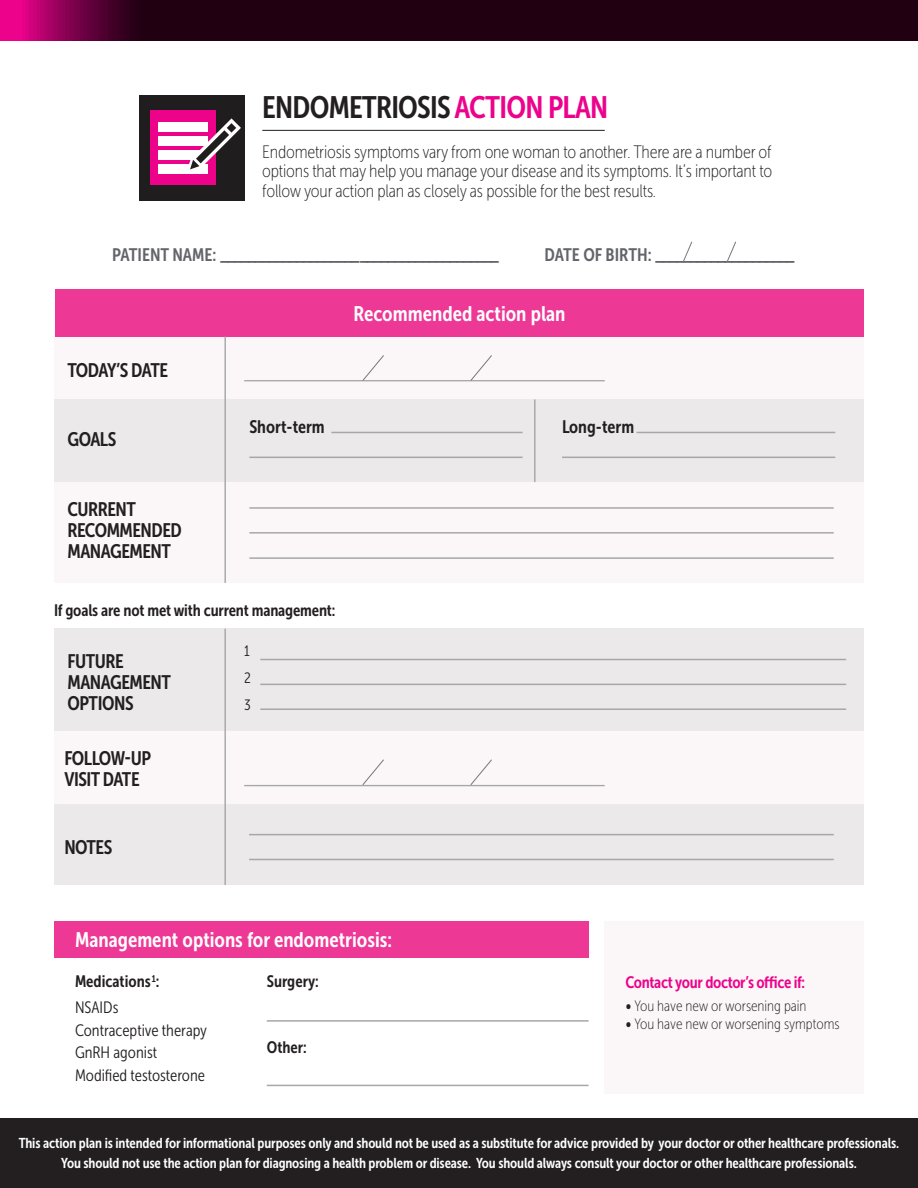
<style>
.page{position:relative;width:918px;height:1188px;background:#fff}
.page>*{position:absolute;margin:0;border:0;box-sizing:border-box;transform-origin:0 0}
.t1{font:30.9px "Museo Sans Cond 700";letter-spacing:-.025em;color:#231f20}
.t2{font:21px "Museo Sans Cond 700";color:#fff}
.t3{font:19.5px/21px "Museo Sans Cond 700";letter-spacing:-.025em;color:#231f20}
.t4{font:18px/19.5px "Museo Sans Cond 100";letter-spacing:-.01em;color:#231f20;text-align:justify}
.t5{font:18px "Museo Sans Cond 700";color:#63656a}
.t6{font:18px "Museo Sans Cond 700";color:#231f20}
.t7{font:16.5px "Museo Sans Cond 700";letter-spacing:-.01em;color:#231f20}
.t8{font:16.5px "Museo Sans Cond 300";color:#231f20}
.t9{font:16.5px "Museo Sans Cond 700";letter-spacing:-.02em;color:#ed028c}
.t10{font:15px "Museo Sans Cond 100";color:#231f20}
.t11{font:15px "Museo Sans Cond 300";color:#231f20}
.t12{font:14.25px/19.5px "Museo Sans Cond 700";letter-spacing:-.01em;color:#fff;text-align:center}
.s1{color:#ed028c}
.s2{font-family:"Museo Sans Cond 700"}
</style>
<div class="page">
<div style="left:0;top:1119px;width:918px;height:69px;background:#231f20"></div>
<svg style="left:683px;top:241px;width:10px;height:21px"></svg>
<svg style="left:726px;top:241px;width:10px;height:21px"></svg>
<div style="left:54px;top:399px;width:810px;height:83px;background:#ece9ea"></div>
<div style="left:54px;top:725px;width:810px;height:80px;background:#fbf7f8"></div>
<div style="left:605px;top:921px;width:259px;height:172px;background:#fbf7f8"></div>
<div style="left:54px;top:482px;width:810px;height:101px;background:#fbf7f8"></div>
<div style="left:54px;top:629px;width:810px;height:102px;background:#ece9ea"></div>
<div style="left:54px;top:805px;width:810px;height:80px;background:#ece9ea"></div>
<div style="left:54px;top:331px;width:810px;height:68px;background:#fbf7f8"></div>
<div style="left:55px;top:289px;width:809px;height:48px;background:#ed3896"></div>
<hr style="left:224px;top:337px;width:2px;height:246px;background:#aaaaac">
<hr style="left:224px;top:629px;width:2px;height:256px;background:#aaaaac">
<hr style="left:534px;top:399px;width:2px;height:83px;background:#aaaaac">
<hr style="left:249px;top:834px;width:585px;height:1px;background:#a7a7aa">
<hr style="left:249px;top:859px;width:585px;height:1px;background:#a7a7aa">
<hr style="left:249px;top:557px;width:585px;height:2px;background:#a7a7aa">
<hr style="left:249px;top:507px;width:585px;height:2px;background:#a7a7aa">
<hr style="left:249px;top:532px;width:585px;height:2px;background:#a7a7aa">
<hr style="left:260px;top:659px;width:586px;height:1px;background:#a7a7aa">
<hr style="left:260px;top:684px;width:586px;height:1px;background:#a7a7aa">
<hr style="left:260px;top:708px;width:586px;height:2px;background:#a7a7aa">
<hr style="left:244px;top:380px;width:361px;height:1px;background:#a7a7aa">
<svg style="left:361px;top:355px;width:24px;height:27px"></svg>
<svg style="left:469px;top:355px;width:24px;height:27px"></svg>
<hr style="left:244px;top:785px;width:361px;height:1px;background:#a7a7aa">
<svg style="left:362px;top:759px;width:22px;height:26px"></svg>
<svg style="left:470px;top:759px;width:22px;height:26px"></svg>
<hr style="left:331px;top:432px;width:192px;height:1px;background:#a7a7aa">
<hr style="left:249px;top:457px;width:274px;height:1px;background:#a7a7aa">
<hr style="left:637px;top:432px;width:198px;height:1px;background:#a7a7aa">
<hr style="left:562px;top:457px;width:273px;height:1px;background:#a7a7aa">
<hr style="left:267px;top:1020px;width:322px;height:2px;background:#a7a7aa">
<hr style="left:267px;top:1085px;width:322px;height:1px;background:#a7a7aa">
<div style="left:54px;top:921px;width:535px;height:37px;background:#ed3896"></div>
<svg style="left:0;top:0;width:918px;height:41px"></svg>
<div style="left:139px;top:95px;width:105px;height:106px;background:#201d1e"></div>
<div style="left:150px;top:111px;width:65px;height:74px;background:#ed028a"></div>
<div style="left:158px;top:150px;width:49px;height:10px;background:#fff"></div>
<div style="left:158px;top:122px;width:49px;height:10px;background:#fff"></div>
<div style="left:158px;top:136px;width:49px;height:10px;background:#fff"></div>
<div style="left:158px;top:164px;width:49px;height:10px;background:#fff"></div>
<svg style="left:189px;top:118px;width:52px;height:55px"></svg>
<hr style="left:262px;top:130px;width:343px;height:1px;background:#231f20">
<p class="t1" style="left:262px;top:90px;width:347px">ENDOMETRIOSIS <span class="s1">ACTION PLAN</span></p>
<p class="t4" style="left:262px;top:142px;width:511px">Endometriosis symptoms vary from one woman to another. There are a number of options that may help you manage your disease and its symptoms. It’s important to follow your action plan as closely as possible for the best results.</p>
<p class="t5" style="left:112px;top:244px;width:389px">PATIENT NAME: ____________________ ____________________</p>
<p class="t5" style="left:545px;top:244px;width:252px">DATE OF BIRTH: ____________________</p>
<p class="t3" style="left:68px;top:359px;width:102px">TODAY’S DATE</p>
<p class="t3" style="left:68px;top:429px;width:50px">GOALS</p>
<p class="t3" style="left:68px;top:499px;width:70px">CURRENT</p>
<p class="t3" style="left:68px;top:520px;width:116px">RECOMMENDED</p>
<p class="t3" style="left:68px;top:541px;width:105px">MANAGEMENT</p>
<p class="t2" style="left:353px;top:302px;width:214px">Recommended action plan</p>
<p class="t6" style="left:249px;top:417px;width:77px">Short-term</p>
<p class="t6" style="left:562px;top:417px;width:74px">Long-term</p>
<p class="t7" style="left:54px;top:601px;width:283px">If goals are not met with current management:</p>
<p class="t3" style="left:68px;top:651px;width:105px">FUTURE<br>MANAGEMENT<br>OPTIONS</p>
<p class="t3" style="left:64px;top:748px;width:88px">FOLLOW-UP<br>VISIT DATE</p>
<p class="t3" style="left:64px;top:837px;width:50px">NOTES</p>
<p class="t11" style="left:244px;top:642px;width:7px">1</p>
<p class="t11" style="left:244px;top:669px;width:8px">2</p>
<p class="t11" style="left:244px;top:696px;width:8px">3</p>
<p class="t2" style="left:75px;top:928px;width:319px">Management options for endometriosis:</p>
<p class="t7" style="left:75px;top:972px;width:86px">Medications <sup>1</sup>:</p>
<p class="t8" style="left:75px;top:998px;width:45px">NSAIDs</p>
<p class="t8" style="left:75px;top:1021px;width:134px">Contraceptive therapy</p>
<p class="t8" style="left:75px;top:1043px;width:84px">GnRH agonist</p>
<p class="t8" style="left:75px;top:1066px;width:132px">Modified testosterone</p>
<p class="t7" style="left:267px;top:972px;width:54px">Surgery:</p>
<p class="t7" style="left:267px;top:1038px;width:42px">Other:</p>
<p class="t9" style="left:626px;top:973px;width:181px">Contact your doctor’s office if:</p>
<p class="t10" style="left:626px;top:997px;width:183px"><span class="s2">•</span> You have new or worsening pain</p>
<p class="t10" style="left:626px;top:1015px;width:216px"><span class="s2">•</span> You have new or worsening symptoms</p>
<p class="t12" style="left:19px;top:1134px;width:882px">This action plan is intended for informational purposes only and should not be used as a substitute for advice provided by your doctor or other healthcare professionals.<br>You should not use the action plan for diagnosing a health problem or disease. You should always consult your doctor or other healthcare professionals.</p>
</div>
